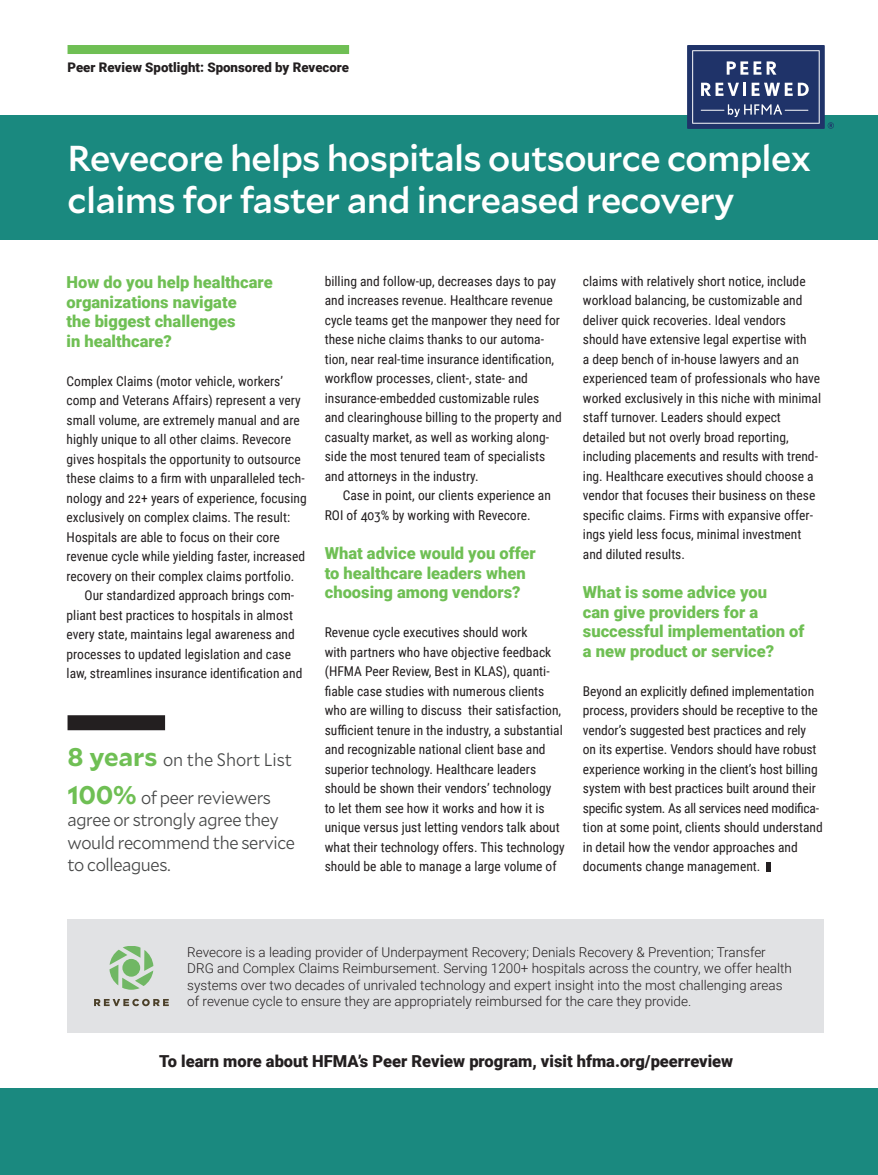
<style>
.page{position:relative;width:878px;height:1175px;background:#fff}
.page>*{position:absolute;margin:0;border:0;box-sizing:border-box;transform-origin:0 0}
.t1{font:500 36px/42px "Mallory";letter-spacing:-.02em;color:#fff}
.t2{font:300 18px/22.5px "Mallory Compact";letter-spacing:-.02em;color:#454646}
.t3{font:900 16.5px/19.5px "Roboto";color:#6fbf54}
.t4{font:900 16.5px "Roboto";color:#231f20}
.t5{font:13.5px/19.5px "Roboto Condensed";color:#231f20}
.t6{font:300 13.5px/16.5px "Roboto";color:#231f20}
.t7{font:900 13.2px "Roboto";color:#231f20}
.s1{font-family:"Mallory";font-weight:700;font-size:25.5px;color:#6fbf54}
</style>
<div class="page">
<div style="left:0;top:1088px;width:878px;height:86px;background:#1a897f"></div>
<div style="left:68px;top:919px;width:756px;height:114px;background:#e1e2e4"></div>
<div style="left:68px;top:45px;width:281px;height:9px;background:#6fbf54"></div>
<div style="left:0;top:115px;width:878px;height:125px;background:#1a897f"></div>
<div style="left:766px;top:862px;width:5px;height:9px;background:#231f20"></div>
<div style="left:68px;top:715px;width:97px;height:15px;background:#231f20"></div>
<svg style="left:94px;top:998px;width:75px;height:8px"></svg>
<svg style="left:109px;top:946px;width:44px;height:43px"></svg>
<div style="left:122px;top:958px;width:18px;height:18px;background:#70b764;border-radius:50%"></div>
<svg style="left:687px;top:45px;width:147px;height:84px;background:#475984"></svg>
<p class="t7" style="left:68px;top:58px;width:283px">Peer Review Spotlight: Sponsored by Revecore</p>
<h1 class="t1" style="left:68px;top:135px;width:745px">Revecore helps hospitals outsource complex claims for faster and increased recovery</h1>
<p class="t3" style="left:67px;top:272px;width:207px">How do you help healthcare organizations navigate<br>the biggest challenges<br>in healthcare?</p>
<p class="t5" style="left:67px;top:371px;width:218px">Complex Claims (motor vehicle, workers’</p>
<p class="t5" style="left:67px;top:390px;width:235px">comp and Veterans Affairs) represent a very</p>
<p class="t5" style="left:67px;top:410px;width:234px">small volume, are extremely manual and are</p>
<p class="t5" style="left:67px;top:429px;width:226px">highly unique to all other claims. Revecore</p>
<p class="t5" style="left:67px;top:449px;width:236px">gives hospitals the opportunity to outsource</p>
<p class="t5" style="left:67px;top:468px;width:240px">these claims to a firm with unparalleled tech-</p>
<p class="t5" style="left:67px;top:487px;width:241px">nology and 22+ years of experience, focusing</p>
<p class="t5" style="left:67px;top:507px;width:225px">exclusively on complex claims. The result:</p>
<p class="t5" style="left:67px;top:526px;width:214px">Hospitals are able to focus on their core</p>
<p class="t5" style="left:67px;top:546px;width:240px">revenue cycle while yielding faster, increased</p>
<p class="t5" style="left:67px;top:565px;width:229px">recovery on their complex claims portfolio.</p>
<p class="t5" style="left:85px;top:585px;width:211px">Our standardized approach brings com-</p>
<p class="t5" style="left:67px;top:604px;width:228px">pliant best practices to hospitals in almost</p>
<p class="t5" style="left:67px;top:624px;width:230px">every state, maintains legal awareness and</p>
<p class="t5" style="left:67px;top:643px;width:226px">processes to updated legislation and case</p>
<p class="t5" style="left:67px;top:663px;width:237px">law, streamlines insurance identification and</p>
<h2 class="t2" style="left:68px;top:740px;width:226px;line-height:37.5px"><span class="s1">8 years</span> on the Short List<br><span class="s1">100%</span> of peer reviewers</h2>
<h2 class="t2" style="left:67px;top:807px;width:229px">agree or strongly agree they would recommend the service to colleagues.</h2>
<p class="t5" style="left:325px;top:271px;width:238px">billing and follow-up, decreases days to pay and increases revenue. Healthcare revenue cycle teams get the manpower they need for these niche claims thanks to our automa&shy;tion, near real-time insurance identification, workflow processes, client-, state- and insurance-embedded customizable rules and clearinghouse billing to the property and casualty market, as well as working along&shy;side the most tenured team of specialists and attorneys in the industry.</p>
<p class="t5" style="left:325px;top:485px;width:228px;text-indent:18px">Case in point, our clients experience an<br>ROI of 403% by working with Revecore.</p>
<p class="t3" style="left:325px;top:543px;width:212px">What advice would you offer to healthcare leaders when choosing among vendors?</p>
<p class="t5" style="left:325px;top:622px;width:241px">Revenue cycle executives should work<br>with partners who have objective feedback (HFMA Peer Review, Best in KLAS), quanti&shy;fiable case studies with numerous clients who are willing to discuss their satisfaction, sufficient tenure in the industry, a substantial and recognizable national client base and superior technology. Healthcare leaders should be shown their vendors’ technology to let them see how it works and how it is unique versus just letting vendors talk about what their technology offers. This technology should be able to manage a large volume of</p>
<p class="t5" style="left:583px;top:271px;width:240px">claims with relatively short notice, include workload balancing, be customizable and deliver quick recoveries. Ideal vendors should have extensive legal expertise with<br>a deep bench of in-house lawyers and an experienced team of professionals who have worked exclusively in this niche with minimal staff turnover. Leaders should expect detailed but not overly broad reporting, including placements and results with trend&shy;ing. Healthcare executives should choose a vendor that focuses their business on these specific claims. Firms with expansive offer&shy;ings yield less focus, minimal investment and diluted results.</p>
<p class="t3" style="left:583px;top:582px;width:223px">What is some advice you<br>can give providers for a successful implementation of a new product or service?</p>
<p class="t5" style="left:583px;top:680px;width:241px">Beyond an explicitly defined implementation process, providers should be receptive to the vendor’s suggested best practices and rely on its expertise. Vendors should have robust experience working in the client’s host billing system with best practices built around their specific system. As all services need modifica&shy;tion at some point, clients should understand in detail how the vendor approaches and documents change management.</p>
<p class="t6" style="left:187px;top:943px;width:606px">Revecore is a leading provider of Underpayment Recovery; Denials Recovery &amp; Prevention; Transfer DRG and Complex Claims Reimbursement. Serving 1200+ hospitals across the country, we offer health systems over two decades of unrivaled technology and expert insight into the most challenging areas of revenue cycle to ensure they are appropriately reimbursed for the care they provide.</p>
<p class="t4" style="left:159px;top:1049px;width:575px">To learn more about HFMA’s Peer Review program, visit hfma.org/peerreview</p>
</div>
